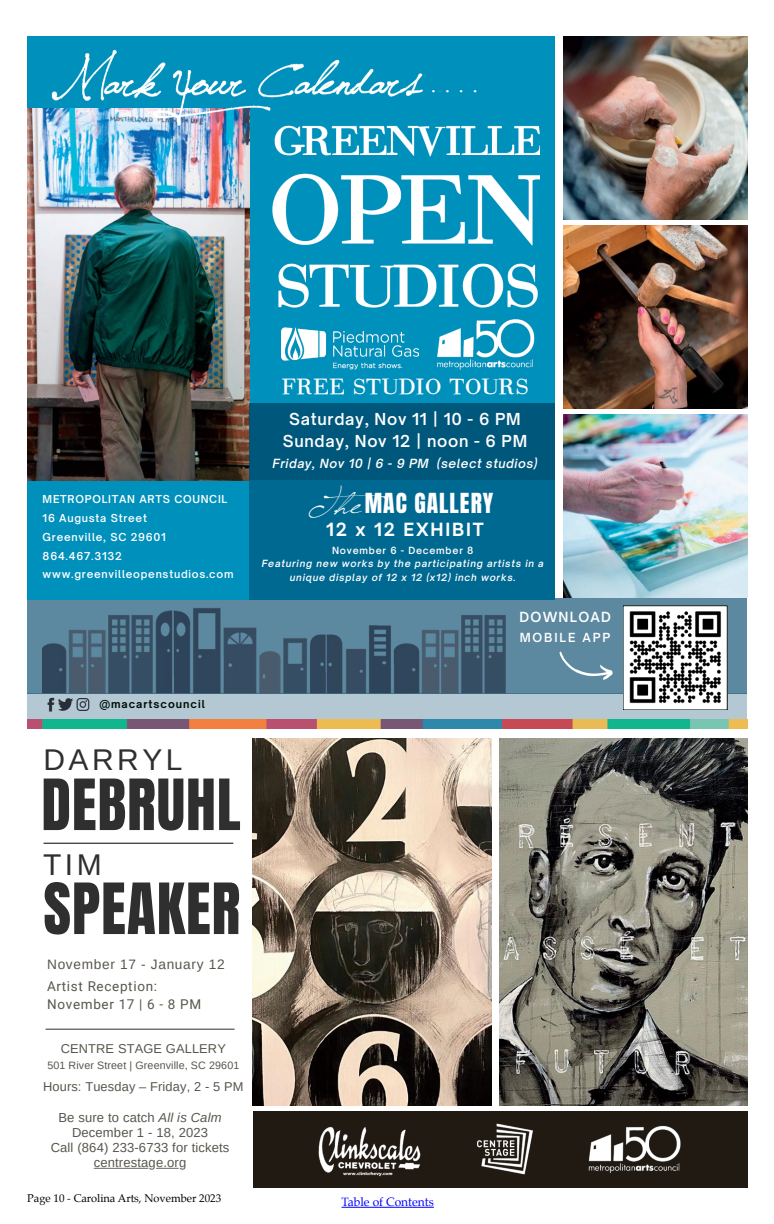
<style>
.page{position:relative;width:774px;height:1224px;background:#fff}
.page>*{position:absolute;margin:0;border:0;box-sizing:border-box;transform-origin:0 0}
.t1{font:60px "Anton";letter-spacing:.015em;color:#2f2f30}
.t2{font:30px "Arimo";letter-spacing:.115em;color:#2f2f30}
.t3{font:23.5px "Anton";letter-spacing:.045em;color:#fff}
.t4{font:20.5px "Sweez Bold SWFTE";letter-spacing:.07em;color:#fff}
.t5{font:700 17.4px "Open Sauce One";letter-spacing:.105em;color:#fff}
.t6{font:600 15.8px "Open Sauce One";letter-spacing:.045em;color:#fff}
.t7{font:13.7px "Arimo";letter-spacing:.05em;color:#58554c}
.t8{font:13.5px/18.2px "Roboto";letter-spacing:.05em;color:#58554c}
.t9{font:600 13.4px "Open Sauce One";letter-spacing:.09em;color:#fff}
.t10{font:13px/15.1px "Arimo";letter-spacing:.01em;color:#58554c;text-align:center}
.t11{font:12.8px "Arimo";letter-spacing:.01em;color:#58554c}
.t12{font:italic 600 12.1px "Open Sauce One";letter-spacing:.045em;color:#fff}
.t13{font:12px "Palatino";color:#00f}
.t14{font:600 12px "Open Sauce One";letter-spacing:.155em;color:#fff}
.t15{font:11px "Palatino";color:#000}
.t16{font:10.7px "Arimo";letter-spacing:.01em;color:#58554c}
.t17{font:600 10.5px/18.8px "Open Sauce One";letter-spacing:.07em;color:#fff}
.t18{font:700 10.5px "Open Sauce One";letter-spacing:.095em;color:#000e06}
.t19{font:italic 600 9.5px/13.5px "Open Sauce One";letter-spacing:.08em;color:#fff;text-align:center}
.t20{font:600 9.5px "Open Sauce One";letter-spacing:.08em;color:#fff}
.s1{font-family:"Jellyka Saint Andrews Queen";font-size:36.5px}
.s2{font-style:italic}
</style>
<div class="page">
<hr style="left:342px;top:1207px;width:92px;height:1px;background:#00f">
<img style="left:253px;top:739px;width:238px;height:367px">
<div style="left:27px;top:598px;width:720px;height:96px;background:#5c89a0"></div>
<div style="left:27px;top:36px;width:528px;height:564px;background:#0090bc"></div>
<img style="left:27px;top:108px;width:223px;height:372px">
<img style="left:48px;top:49px;width:375px;height:83px">
<img style="left:271px;top:108px;width:268px;height:200px">
<img style="left:43px;top:608px;width:300px;height:86px">
<img style="left:343px;top:615px;width:165px;height:79px">
<img style="left:564px;top:36px;width:183px;height:183px">
<img style="left:564px;top:225px;width:183px;height:184px">
<img style="left:564px;top:415px;width:183px;height:183px">
<div style="left:27px;top:694px;width:720px;height:26px;background:#b3c8d2"></div>
<div style="left:250px;top:404px;width:305px;height:196px;background:#006991"></div>
<div style="left:250px;top:404px;width:305px;height:76px;background:#00577c"></div>
<img style="left:48px;top:697px;width:42px;height:15px">
<svg style="left:559px;top:651px;width:54px;height:29px"></svg>
<hr style="left:46px;top:1029px;width:189px;height:1px;background:#2f2f30">
<img style="left:282px;top:327px;width:136px;height:42px">
<img style="left:623px;top:605px;width:104px;height:105px">
<img style="left:437px;top:319px;width:97px;height:51px">
<img style="left:27px;top:719px;width:720px;height:9px">
<img style="left:499px;top:739px;width:248px;height:367px">
<hr style="left:44px;top:843px;width:189px;height:1px;background:#000">
<div style="left:253px;top:1112px;width:494px;height:76px;background:#201a13"></div>
<img style="left:477px;top:1123px;width:56px;height:52px">
<img style="left:318px;top:1127px;width:103px;height:50px">
<img style="left:588px;top:1126px;width:93px;height:47px">
<svg style="left:156px;top:1168px;width:23px;height:1px"></svg>
<hr style="left:94px;top:1168px;width:54px;height:1px;background:#58554c">
<h3 class="t4" style="left:431px;top:71px;width:48px">....</h3>
<p class="t17" style="left:43px;top:490px;width:192px">METROPOLITAN ARTS COUNCIL<br>16 Augusta Street<br>Greenville, SC 29601<br>864.467.3132 www.greenvilleopenstudios.com</p>
<h3 class="t4" style="left:282px;top:373px;width:247px">FREE STUDIO TOURS</h3>
<h3 class="t6" style="left:289px;top:409px;width:233px">Saturday, Nov 11 | 10 - 6 PM</h3>
<p class="t12" style="left:273px;top:455px;width:266px">Friday, Nov 10 | 6 - 9 PM (select studios)</p>
<h3 class="t6" style="left:283px;top:431px;width:246px">Sunday, Nov 12 | noon - 6 PM</h3>
<h3 class="t3" style="left:311px;top:492px;width:184px"><span class="s1">The</span> MAC GALLERY</h3>
<h3 class="t5" style="left:326px;top:518px;width:159px">12 x 12 EXHIBIT</h3>
<p class="t20" style="left:332px;top:544px;width:143px">November 6 - December 8</p>
<p class="t19" style="left:262px;top:557px;width:284px">Featuring new works by the participating artists in a unique display of 12 x 12 (x12) inch works.</p>
<p class="t9" style="left:520px;top:608px;width:93px">DOWNLOAD</p>
<p class="t14" style="left:520px;top:630px;width:92px">MOBILE APP</p>
<p class="t18" style="left:99px;top:697px;width:107px">@macartscouncil</p>
<h2 class="t2" style="left:44px;top:741px;width:141px">DARRYL</h2>
<h1 class="t1" style="left:41px;top:774px;width:201px">DEBRUHL</h1>
<h2 class="t2" style="left:43px;top:845px;width:60px">TIM</h2>
<h1 class="t1" style="left:43px;top:878px;width:198px">SPEAKER</h1>
<h3 class="t7" style="left:47px;top:956px;width:179px">November 17 - January 12</h3>
<p class="t8" style="left:47px;top:977px;width:156px">Artist Reception:<br>November 17 | 6 - 8 PM</p>
<p class="t11" style="left:61px;top:1041px;width:167px">CENTRE STAGE GALLERY</p>
<p class="t16" style="left:47px;top:1058px;width:194px">501 River Street | Greenville, SC 29601</p>
<p class="t11" style="left:43px;top:1079px;width:202px">Hours: Tuesday – Friday, 2 - 5 PM</p>
<p class="t10" style="left:51px;top:1110px;width:180px">Be sure to catch <span class="s2">All is Calm<br></span>December 1 - 18, 2023<br>Call (864) 233-6733 for tickets centrestage.org</p>
<p class="t15" style="left:27px;top:1189px;width:195px">Page 10 - Carolina Arts, November 2023</p>
<p class="t13" style="left:342px;top:1192px;width:94px">Table of Contents</p>
</div>
